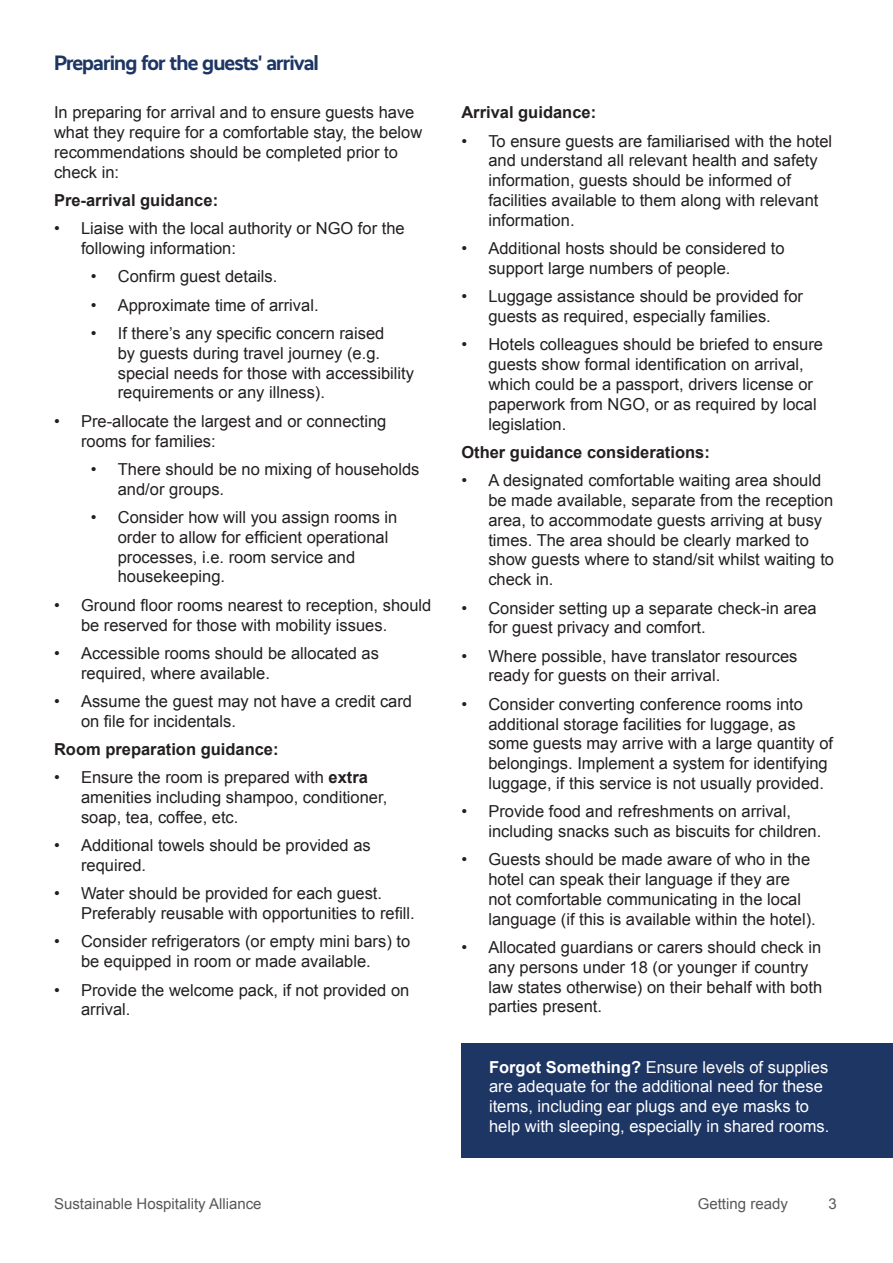
<style>
.page{position:relative;width:893px;height:1263px;background:#fff}
.page>*{position:absolute;margin:0;border:0;box-sizing:border-box;transform-origin:0 0}
.t1{font:700 21px "Realist";letter-spacing:-.04em;color:#1d3664}
.Paragraph_Style_4{font:16.5px/19.8px "Arial";color:#231f20}
.Paragraph_Style_4-2{font:16.5px/19.8px "Arial";color:#fff}
.Body_bold{font:700 16.5px "Arial";color:#231f20}
.t2{font:15px "Arial";color:#57585a}
.s1{font-weight:700}
</style>
<div class="page">
<div style="left:461px;top:1043px;width:432px;height:115px;background:#1d3664"></div>
<h4 class="t1" style="left:54px;top:51px;width:266px">Preparing for the guests' arrival</h4>
<p class="Paragraph_Style_4" style="left:54px;top:103px;width:370px">In preparing for arrival and to ensure guests have what they require for a comfortable stay, the below recommendations should be completed prior to check in:</p>
<p class="Body_bold" style="left:54px;top:189px;width:166px">Pre-arrival guidance:</p>
<p class="Paragraph_Style_4" style="left:81px;top:219px;width:325px;text-indent:-27px">• Liaise with the local authority or NGO for the following information:</p>
<p class="Paragraph_Style_4" style="left:91px;top:267px;width:188px">• Confirm guest details.</p>
<p class="Paragraph_Style_4" style="left:91px;top:295px;width:229px">• Approximate time of arrival.</p>
<p class="Paragraph_Style_4" style="left:118px;top:324px;width:298px;text-indent:-27px">• If there’s any specific concern raised<br>by guests during travel journey (e.g. special needs for those with accessibility requirements or any illness).</p>
<p class="Paragraph_Style_4" style="left:81px;top:411px;width:307px;text-indent:-27px">• Pre-allocate the largest and or connecting rooms for families:</p>
<p class="Paragraph_Style_4" style="left:118px;top:459px;width:303px;text-indent:-27px">• There should be no mixing of households and/or groups.</p>
<p class="Paragraph_Style_4" style="left:118px;top:507px;width:281px;text-indent:-27px">• Consider how will you assign rooms in order to allow for efficient operational processes, i.e. room service and housekeeping.</p>
<p class="Paragraph_Style_4" style="left:81px;top:595px;width:352px;text-indent:-27px">• Ground floor rooms nearest to reception, should be reserved for those with mobility issues.</p>
<p class="Paragraph_Style_4" style="left:81px;top:643px;width:300px;text-indent:-27px">• Accessible rooms should be allocated as required, where available.</p>
<p class="Paragraph_Style_4" style="left:81px;top:691px;width:333px;text-indent:-27px">• Assume the guest may not have a credit card on file for incidentals.</p>
<p class="Body_bold" style="left:54px;top:738px;width:226px">Room preparation guidance:</p>
<p class="Paragraph_Style_4" style="left:81px;top:768px;width:308px;text-indent:-27px">• Ensure the room is prepared with <span class="s1">extra </span>amenities including shampoo, conditioner, soap, tea, coffee, etc.</p>
<p class="Paragraph_Style_4" style="left:81px;top:836px;width:291px;text-indent:-27px">• Additional towels should be provided as required.</p>
<p class="Paragraph_Style_4" style="left:81px;top:884px;width:335px;text-indent:-27px">• Water should be provided for each guest.<br>Preferably reusable with opportunities to refill.</p>
<p class="Paragraph_Style_4" style="left:81px;top:932px;width:331px;text-indent:-27px">• Consider refrigerators (or empty mini bars) to be equipped in room or made available.</p>
<p class="Paragraph_Style_4" style="left:81px;top:980px;width:330px;text-indent:-27px">• Provide the welcome pack, if not provided on arrival.</p>
<p class="Body_bold" style="left:461px;top:102px;width:136px">Arrival guidance:</p>
<p class="Paragraph_Style_4" style="left:488px;top:131px;width:345px;text-indent:-27px">• To ensure guests are familiarised with the hotel and understand all relevant health and safety information, guests should be informed of facilities available to them along with relevant information.</p>
<p class="Paragraph_Style_4" style="left:488px;top:239px;width:298px;text-indent:-27px">• Additional hosts should be considered to support large numbers of people.</p>
<p class="Paragraph_Style_4" style="left:461px;top:287px;width:343px;text-align:center">• Luggage assistance should be provided for guests as required, especially families.</p>
<p class="Paragraph_Style_4" style="left:488px;top:335px;width:336px;text-indent:-27px">• Hotels colleagues should be briefed to ensure guests show formal identification on arrival, which could be a passport, drivers license or paperwork from NGO, or as required by local legislation.</p>
<p class="Body_bold" style="left:461px;top:441px;width:250px">Other guidance considerations:</p>
<p class="Paragraph_Style_4" style="left:488px;top:471px;width:347px;text-indent:-27px">• A designated comfortable waiting area should be made available, separate from the reception area, to accommodate guests arriving at busy times. The area should be clearly marked to show guests where to stand/sit whilst waiting to check in.</p>
<p class="Paragraph_Style_4" style="left:488px;top:598px;width:330px;text-indent:-27px">• Consider setting up a separate check-in area for guest privacy and comfort.</p>
<p class="Paragraph_Style_4" style="left:488px;top:646px;width:311px;text-indent:-27px">• Where possible, have translator resources ready for guests on their arrival.</p>
<p class="Paragraph_Style_4" style="left:488px;top:694px;width:346px;text-indent:-27px">• Consider converting conference rooms into additional storage facilities for luggage, as some guests may arrive with a large quantity of belongings. Implement a system for identifying luggage, if this service is not usually provided.</p>
<p class="Paragraph_Style_4" style="left:488px;top:802px;width:334px;text-indent:-27px">• Provide food and refreshments on arrival, including snacks such as biscuits for children.</p>
<p class="Paragraph_Style_4" style="left:488px;top:850px;width:329px;text-indent:-27px">• Guests should be made aware of who in the hotel can speak their language if they are not comfortable communicating in the local language (if this is available within the hotel).</p>
<p class="Paragraph_Style_4" style="left:488px;top:937px;width:335px;text-indent:-27px">• Allocated guardians or carers should check in any persons under 18 (or younger if country law states otherwise) on their behalf with both parties present.</p>
<p class="Paragraph_Style_4-2" style="left:489px;top:1057px;width:342px"><span class="s1">Forgot Something?</span> Ensure levels of supplies are adequate for the additional need for these items, including ear plugs and eye masks to help with sleeping, especially in shared rooms.</p>
<p class="t2" style="left:54px;top:1194px;width:209px">Sustainable Hospitality Alliance</p>
<p class="t2" style="left:828px;top:1194px;width:10px">3</p>
<p class="t2" style="left:698px;top:1194px;width:92px">Getting ready</p>
</div>
